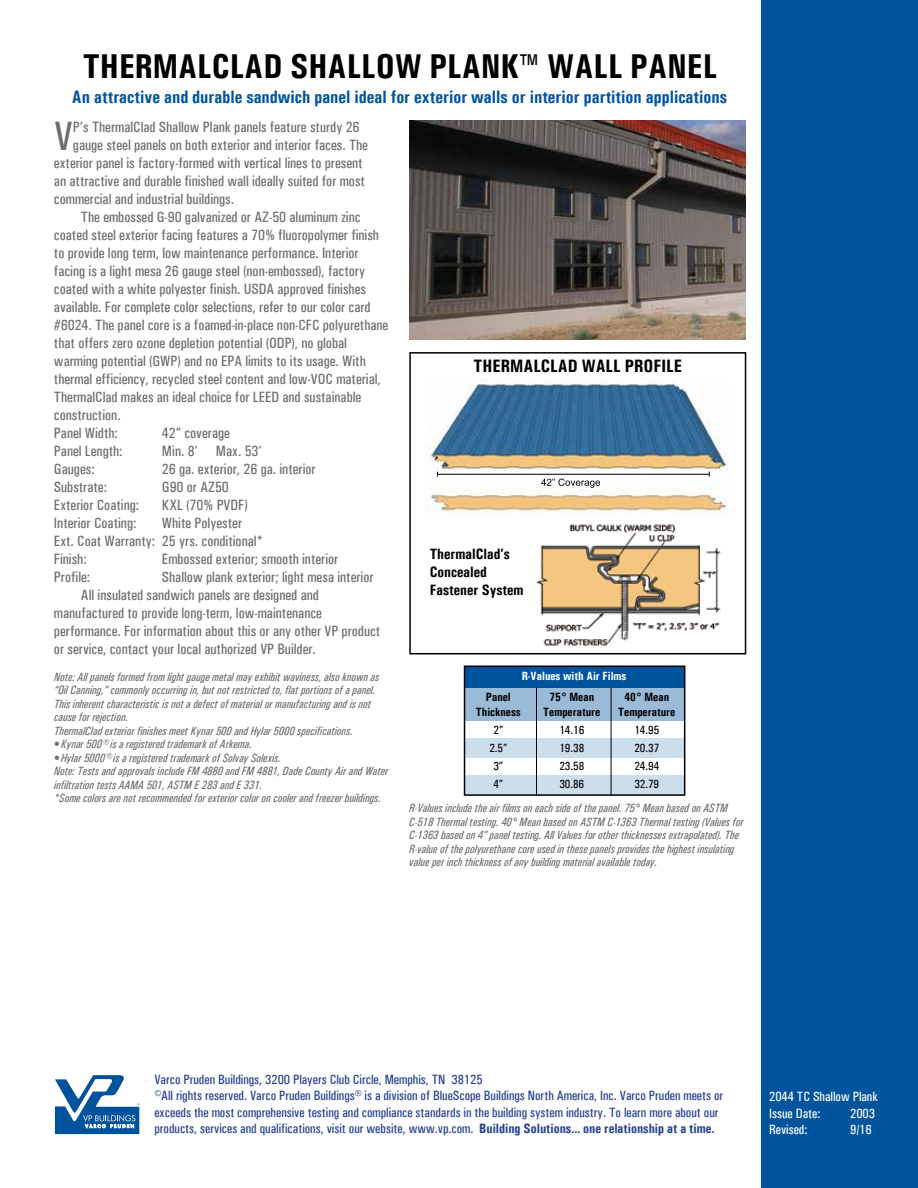
<style>
.page{position:relative;width:918px;height:1188px;background:#fff}
.page>*{position:absolute;margin:0;border:0;box-sizing:border-box;transform-origin:0 0}
.t1{font:500 41.1px "Univers Condensed";color:#6d6e71}
.t2{font:700 34.5px "Univers Condensed";color:#000}
.t3{font:700 18px "Univers Condensed";color:#00549e}
.t4{font:700 18px "Univers Condensed";color:#000}
.t5{font:500 15px/18px "Univers Condensed";color:#6d6e71}
.t6{font:700 15px/18px "Univers Condensed";color:#000}
.t7{font:500 13.5px/16.5px "Univers Condensed";color:#25408f}
.t8{font:500 13.5px/16.2px "Univers Condensed";color:#fff}
.t9{font:italic 500 12px/13.5px "Univers Condensed";color:#6d6e71;scale:.95 1}
.t10{font:700 12px "Univers Condensed";color:#000}
.t11{font:500 12px "Univers Condensed";color:#000}
.t12{font:700 12px "Univers Condensed";color:#fff}
.s1{font-weight:700}
</style>
<div class="page">
<div style="left:409px;top:352px;width:337px;height:302px;border:2px solid #000"></div>
<img style="left:425px;top:378px;width:303px;height:137px">
<div style="left:761px;top:0;width:157px;height:1188px;background:#00549e"></div>
<svg style="left:55px;top:1075px;width:84px;height:59px"></svg>
<img style="left:536px;top:524px;width:185px;height:122px">
<div style="left:464px;top:775px;width:221px;height:20px;background:#ccddec"></div>
<div style="left:464px;top:738px;width:221px;height:20px;background:#ccddec"></div>
<div style="left:464px;top:686px;width:221px;height:35px;background:#99bbd8"></div>
<div style="left:464px;top:666px;width:221px;height:21px;background:#00549e"></div>
<div style="left:464px;top:666px;width:221px;height:130px;border:2px solid #000"></div>
<hr style="left:536px;top:688px;width:1px;height:107px;background:#000">
<hr style="left:437px;top:474px;width:272px;height:1px;background:#000">
<svg style="left:541px;top:479px;width:59px;height:9px"></svg>
<hr style="left:611px;top:687px;width:1px;height:108px;background:#000">
<img style="left:409px;top:121px;width:336px;height:219px">
<h2 class="t2" style="left:83px;top:45px;width:636px">THERMALCLAD SHALLOW PLANK™ WALL PANEL</h2>
<p class="t3" style="left:72px;top:86px;width:657px">An attractive and durable sandwich panel ideal for exterior walls or interior partition applications</p>
<h1 class="t1" style="left:54px;top:111px;width:20px">V</h1>
<p class="t5" style="left:73px;top:117px;width:288px">P’s ThermalClad Shallow Plank panels feature sturdy 26</p>
<p class="t5" style="left:73px;top:135px;width:297px">gauge steel panels on both exterior and interior faces. The</p>
<p class="t5" style="left:54px;top:153px;width:310px">exterior panel is factory-formed with vertical lines to present</p>
<p class="t5" style="left:54px;top:171px;width:313px">an attractive and durable finished wall ideally suited for most</p>
<p class="t5" style="left:54px;top:189px;width:182px">commercial and industrial buildings.</p>
<p class="t5" style="left:81px;top:207px;width:281px">The embossed G-90 galvanized or AZ-50 aluminum zinc</p>
<p class="t5" style="left:54px;top:225px;width:327px">coated steel exterior facing features a 70% fluoropolymer finish</p>
<p class="t5" style="left:54px;top:243px;width:306px">to provide long term, low maintenance performance. Interior</p>
<p class="t5" style="left:54px;top:261px;width:313px">facing is a light mesa 26 gauge steel (non-embossed), factory</p>
<p class="t5" style="left:54px;top:279px;width:314px">coated with a white polyester finish. USDA approved finishes</p>
<p class="t5" style="left:54px;top:297px;width:318px">available. For complete color selections, refer to our color card</p>
<p class="t5" style="left:54px;top:315px;width:336px">#6024. The panel core is a foamed-in-place non-CFC polyurethane</p>
<p class="t5" style="left:54px;top:333px;width:294px">that offers zero ozone depletion potential (ODP), no global</p>
<p class="t5" style="left:54px;top:351px;width:313px">warming potential (GWP) and no EPA limits to its usage. With</p>
<p class="t5" style="left:54px;top:369px;width:328px">thermal efficiency, recycled steel content and low-VOC material,</p>
<p class="t5" style="left:54px;top:387px;width:309px">ThermalClad makes an ideal choice for LEED and sustainable</p>
<p class="t5" style="left:54px;top:405px;width:68px">construction.</p>
<p class="t5" style="left:54px;top:423px;width:65px">Panel Width:</p>
<p class="t5" style="left:162px;top:423px;width:70px">42” coverage</p>
<p class="t5" style="left:54px;top:441px;width:70px">Panel Length:</p>
<p class="t5" style="left:162px;top:441px;width:101px">Min. 8’ Max. 53’</p>
<p class="t5" style="left:54px;top:459px;width:42px">Gauges:</p>
<p class="t5" style="left:162px;top:459px;width:155px">26 ga. exterior, 26 ga. interior</p>
<p class="t5" style="left:54px;top:477px;width:55px">Substrate:</p>
<p class="t5" style="left:162px;top:477px;width:68px">G90 or AZ50</p>
<p class="t5" style="left:54px;top:495px;width:87px">Exterior Coating:</p>
<p class="t5" style="left:162px;top:495px;width:87px">KXL (70% PVDF)</p>
<p class="t5" style="left:54px;top:513px;width:84px">Interior Coating:</p>
<p class="t5" style="left:54px;top:513px;width:211px;text-indent:108px">White Polyester<br>Ext. Coat Warranty: 25 yrs. conditional*<br>Finish:</p>
<p class="t5" style="left:162px;top:549px;width:178px">Embossed exterior; smooth interior</p>
<p class="t5" style="left:54px;top:567px;width:38px">Profile:</p>
<p class="t5" style="left:162px;top:567px;width:213px">Shallow plank exterior; light mesa interior</p>
<p class="t5" style="left:81px;top:585px;width:239px">All insulated sandwich panels are designed and</p>
<p class="t5" style="left:54px;top:603px;width:270px">manufactured to provide long-term, low-maintenance</p>
<p class="t5" style="left:54px;top:621px;width:328px">performance. For information about this or any other VP product</p>
<p class="t5" style="left:54px;top:639px;width:263px">or service, contact your local authorized VP Builder.</p>
<p class="t9" style="left:54px;top:670px;width:344px">Note: All panels formed from light gauge metal may exhibit waviness, also known as “Oil Canning,” commonly occurring in, but not restricted to, flat portions of a panel.<br>This inherent characteristic is not a defect of material or manufacturing and is not cause for rejection.<br>ThermalClad exterior finishes meet Kynar 500 and Hylar 5000 specifications.</p>
<p class="t9" style="left:54px;top:737px;width:210px">• Kynar 500® is a registered trademark of Arkema.</p>
<p class="t9" style="left:54px;top:751px;width:354px">•Hylar 5000® is a registered trademark of Solvay Solexis.<br>Note: Tests and approvals include FM 4880 and FM 4881, Dade County Air and Water infiltration tests AAMA 501, ASTM E 283 and E 331.<br>*Some colors are not recommended for exterior color on cooler and freezer buildings.</p>
<p class="t4" style="left:474px;top:354px;width:210px">THERMALCLAD WALL PROFILE</p>
<p class="t6" style="left:430px;top:545px;width:95px">ThermalClad’s<br>Concealed<br>Fastener System</p>
<p class="t12" style="left:522px;top:668px;width:106px">R-Values with Air Films</p>
<p class="t10" style="left:486px;top:689px;width:26px">Panel</p>
<p class="t10" style="left:550px;top:689px;width:46px">75° Mean</p>
<p class="t10" style="left:625px;top:689px;width:46px">40° Mean</p>
<p class="t10" style="left:476px;top:704px;width:126px">Thickness -Temperature</p>
<p class="t10" style="left:618px;top:704px;width:59px">Temperature</p>
<p class="t11" style="left:493px;top:723px;width:11px">2”</p>
<p class="t11" style="left:559px;top:723px;width:26px">14.16</p>
<p class="t11" style="left:634px;top:723px;width:26px">14.95</p>
<p class="t11" style="left:489px;top:741px;width:19px">2.5”</p>
<p class="t11" style="left:559px;top:741px;width:26px">19.38</p>
<p class="t11" style="left:634px;top:741px;width:26px">20.37</p>
<p class="t11" style="left:493px;top:759px;width:11px">3”</p>
<p class="t11" style="left:559px;top:759px;width:26px">23.58</p>
<p class="t11" style="left:634px;top:759px;width:26px">24.94</p>
<p class="t11" style="left:493px;top:777px;width:11px">4”</p>
<p class="t11" style="left:559px;top:777px;width:26px">30.86</p>
<p class="t11" style="left:634px;top:777px;width:26px">32.79</p>
<p class="t9" style="left:409px;top:802px;width:354px">R-Values include the air films on each side of the panel. 75° Mean based on ASTM C-518 Thermal testing. 40° Mean based on ASTM C-1363 Thermal testing (Values for C-1363 based on 4” panel testing. All Values for other thicknesses extrapolated). The R-value of the polyurethane core used in these panels provides the highest insulating value per inch thickness of any building material available today.</p>
<p class="t7" style="left:154px;top:1071px;width:570px">Varco Pruden Buildings, 3200 Players Club Circle, Memphis, TN 38125<br>©All rights reserved. Varco Pruden Buildings® is a division of BlueScope Buildings North America, Inc. Varco Pruden meets or exceeds the most comprehensive testing and compliance standards in the building system industry. To learn more about our products, services and qualifications, visit our website, www.vp.com. <span class="s1">Building Solutions... one relationship at a time.</span></p>
<p class="t8" style="left:769px;top:1089px;width:110px">2044 TC Shallow Plank<br>Issue Date:</p>
<p class="t8" style="left:850px;top:1105px;width:26px">2003</p>
<p class="t8" style="left:769px;top:1121px;width:40px">Revised:</p>
<p class="t8" style="left:850px;top:1121px;width:23px">9/16</p>
</div>
